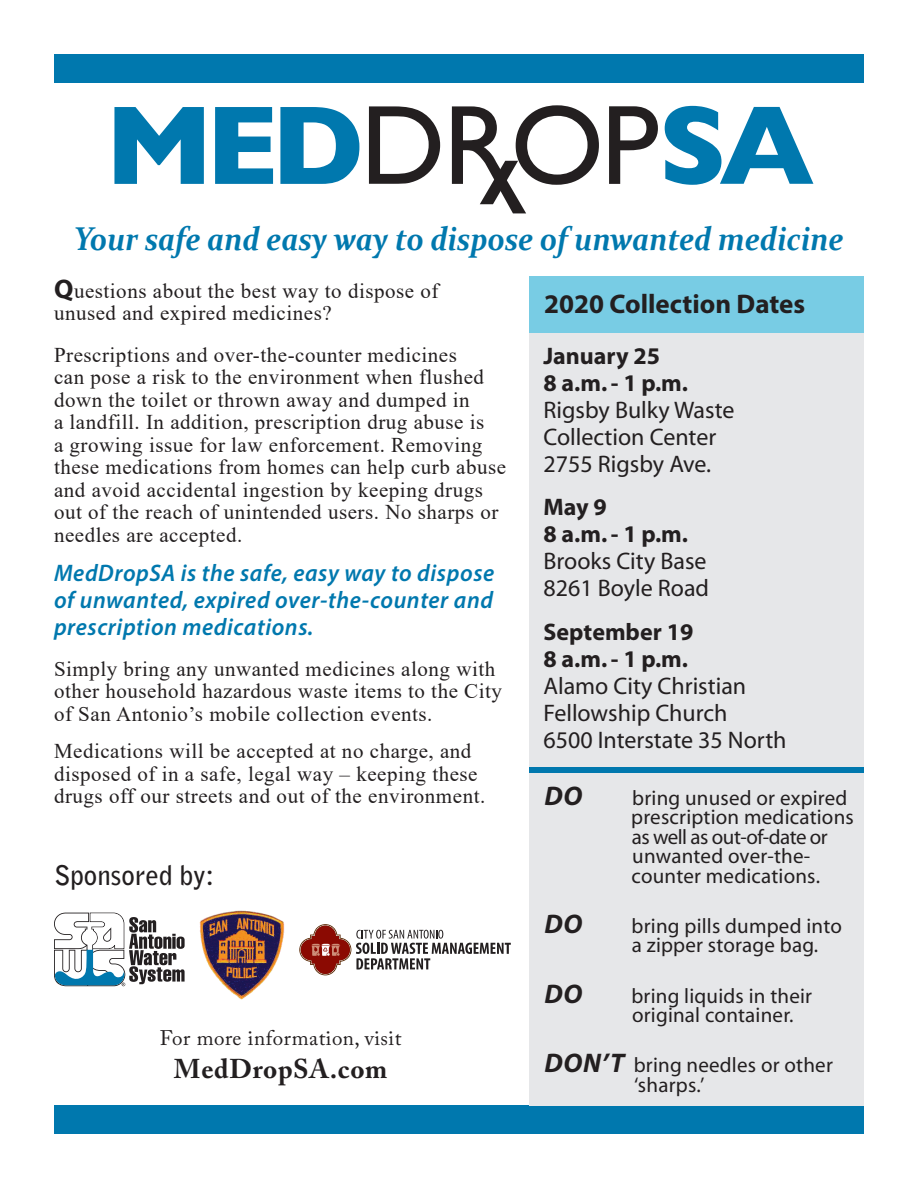
<style>
.page{position:relative;width:918px;height:1188px;background:#fff}
.page>*{position:absolute;margin:0;border:0;box-sizing:border-box;transform-origin:0 0}
.t1{font:italic 700 33px "Constantia";letter-spacing:-.005em;color:#0078ae;scale:.9 1}
.Body{font:700 27px "Myriad Pro";color:#231f20}
.Body-2{font:700 27px "Adobe Caslon Pro";letter-spacing:.025em;color:#231f20}
.Company_Name{font:700 27px "Bell Gothic Std";color:#231f20}
.Body-3{font:italic 700 27px "Myriad Pro";color:#231f20}
.Body-4{font:24px/27px "Myriad";color:#231f20}
.Body-5{font:italic 600 24px/27px "Myriad Pro";letter-spacing:.025em;color:#0078ae;text-align:justify}
.Body-6{font:21px/22.5px "Times New Roman";letter-spacing:.025em;color:#231f20}
.Body-7{font:21px/19.5px "Myriad";letter-spacing:.01em;color:#231f20}
.Body-8{font:21px "Adobe Caslon Pro";letter-spacing:.025em;color:#231f20}
.s1{font-family:"Myriad Pro";font-weight:700;font-size:27px}
.s2{font-weight:700}
.s3{font-family:"Myriad Pro";font-weight:700;font-style:italic;font-size:27px}
</style>
<div class="page">
<div style="left:54px;top:1106px;width:810px;height:28px;background:#0078ae"></div>
<div style="left:54px;top:54px;width:810px;height:28px;background:#0078ae"></div>
<svg style="left:114px;top:107px;width:90px;height:77px"></svg>
<svg style="left:215px;top:107px;width:58px;height:77px"></svg>
<svg style="left:280px;top:107px;width:79px;height:77px"></svg>
<svg style="left:369px;top:106px;width:71px;height:78px"></svg>
<svg style="left:609px;top:106px;width:49px;height:78px"></svg>
<svg style="left:452px;top:105px;width:147px;height:108px"></svg>
<svg style="left:665px;top:106px;width:148px;height:79px"></svg>
<div style="left:529px;top:288px;width:335px;height:817px;background:#e6e7e9"></div>
<div style="left:529px;top:276px;width:335px;height:57px;background:#78cce4"></div>
<div style="left:529px;top:767px;width:335px;height:6px;background:#0078ae"></div>
<svg style="left:54px;top:913px;width:131px;height:73px"></svg>
<img style="left:199px;top:910px;width:86px;height:90px">
<svg style="left:299px;top:924px;width:212px;height:51px"></svg>
<p class="t1" style="left:74px;top:216px;width:857px">Your safe and easy way to dispose of unwanted medicine</p>
<p class="Body-6" style="left:54px;top:279px;width:386px"><span class="s1">Q</span>uestions about the best way to dispose of unused and expired medicines?</p>
<p class="Body-6" style="left:54px;top:343px;width:454px">Prescriptions and over-the-counter medicines<br>can pose a risk to the environment when flushed down the toilet or thrown away and dumped in<br>a landfill. In addition, prescription drug abuse is<br>a growing issue for law enforcement. Removing these medications from homes can help curb abuse and avoid accidental ingestion by keeping drugs out of the reach of unintended users. No sharps or needles are accepted.</p>
<p class="Body-5" style="left:54px;top:558px;width:442px">MedDropSA is the safe, easy way to dispose of unwanted, expired over-the-counter and prescription medications.</p>
<p class="Body-6" style="left:54px;top:657px;width:450px">Simply bring any unwanted medicines along with other household hazardous waste items to the City of San Antonio’s mobile collection events.</p>
<p class="Body-6" style="left:54px;top:739px;width:433px">Medications will be accepted at no charge, and disposed of in a safe, legal way – keeping these drugs off our streets and out of the environment.</p>
<p class="Company_Name" style="left:54px;top:859px;width:162px">Sponsored by:</p>
<p class="Body-8" style="left:160px;top:1026px;width:243px">For more information, visit</p>
<p class="Body-2" style="left:174px;top:1053px;width:215px">MedDropSA.com</p>
<p class="Body" style="left:544px;top:286px;width:262px">2020 Collection Dates</p>
<p class="Body-4" style="left:543px;top:343px;width:193px"><span class="s2">January 25<br>8 a.m. - 1 p.m.<br></span>Rigsby Bulky Waste<br>Collection Center</p>
<p class="Body-4" style="left:543px;top:443px;width:169px;line-height:43.5px">2755 Rigsby Ave.<br><span class="s2">May 9</span></p>
<p class="Body-4" style="left:543px;top:522px;width:165px"><span class="s2">8 a.m. - 1 p.m.<br></span>Brooks City Base</p>
<p class="Body-4" style="left:543px;top:576px;width:167px">8261 Boyle Road</p>
<p class="Body-4" style="left:543px;top:619px;width:204px"><span class="s2">September 19<br>8 a.m. - 1 p.m.<br></span>Alamo City Christian<br>Fellowship Church</p>
<p class="Body-4" style="left:543px;top:727px;width:245px">6500 Interstate 35 North</p>
<p class="Body-3" style="left:545px;top:778px;width:40px">DO</p>
<p class="Body-7" style="left:631px;top:789px;width:224px">bring unused or expired prescription medications as well as out-of-date or unwanted over-the&shy;counter medications.</p>
<p class="Body-3" style="left:545px;top:906px;width:40px">DO</p>
<p class="Body-7" style="left:632px;top:917px;width:212px">bring pills dumped into a zipper storage bag.</p>
<p class="Body-3" style="left:545px;top:976px;width:40px">DO</p>
<p class="Body-7" style="left:631px;top:987px;width:182px">bring liquids in their original container.</p>
<p class="Body-7" style="left:634px;top:1056px;width:200px;text-indent:-90px"><span class="s3">DON’T</span> bring needles or other ‘sharps.’</p>
</div>
